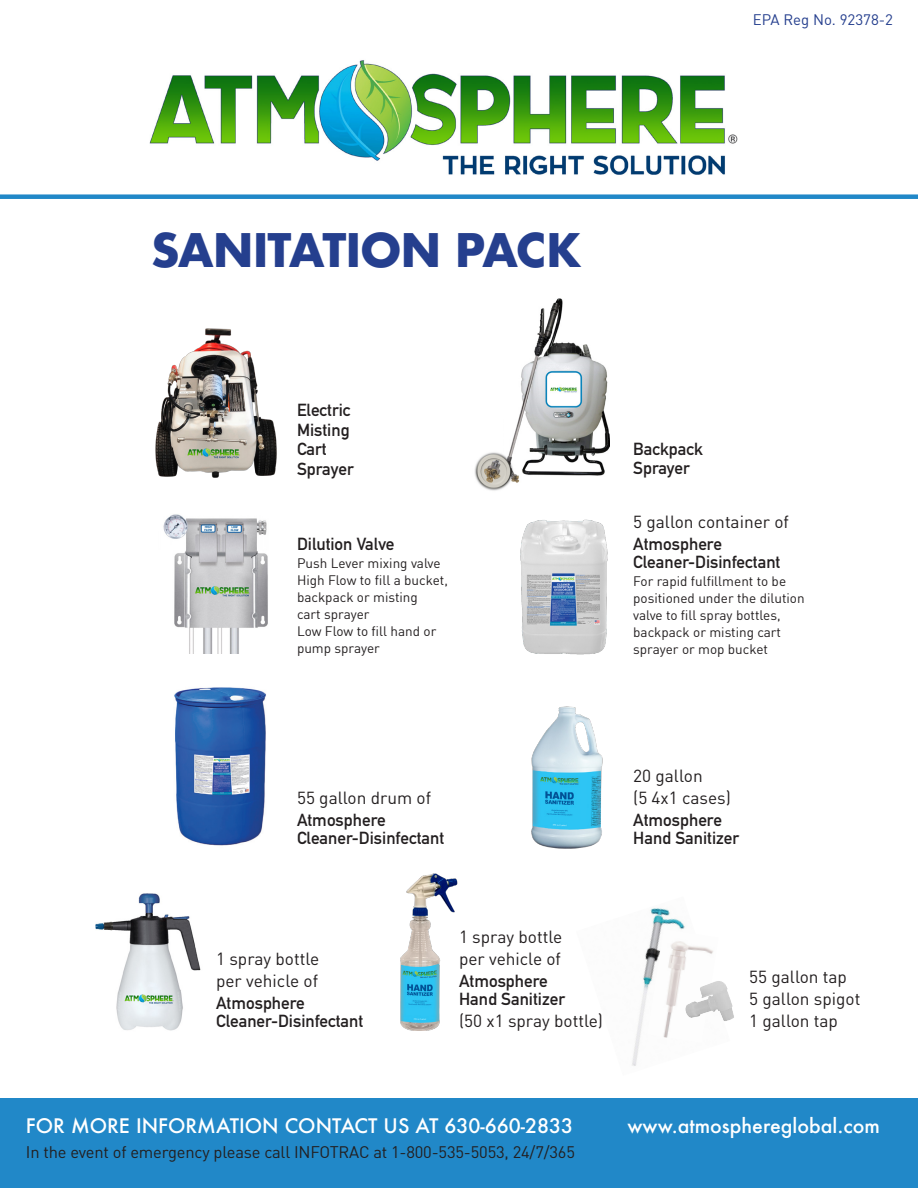
<style>
.page{position:relative;width:918px;height:1188px;background:#fff}
.page>*{position:absolute;margin:0;border:0;box-sizing:border-box;transform-origin:0 0}
.t1{font:700 45px "Futura";letter-spacing:-.025em;color:#253f8e}
.t2{font:500 19.5px "Futura";color:#fff}
.t3{font:700 17.25px/19.5px "DIN Alternate";color:#231f20}
.t4{font:17.25px/22px "DIN";color:#231f20}
.t5{font:16.5px "DIN";letter-spacing:-.01em;color:#231f20}
.t6{font:15px "DIN";color:#253f8e}
.t7{font:13.5px/17.1px "DIN";color:#231f20}
.s1{font-family:"DIN Alternate";font-weight:700}
</style>
<div class="page">
<div style="left:0;top:1098px;width:918px;height:90px;background:#2188c8"></div>
<div style="left:0;top:194px;width:918px;height:5px;background:#2188c8"></div>
<img style="left:149px;top:60px;width:589px;height:115px">
<img style="left:632px;top:908px;width:53px;height:158px">
<img style="left:474px;top:298px;width:136px;height:193px">
<img style="left:174px;top:687px;width:92px;height:159px">
<img style="left:163px;top:514px;width:105px;height:139px">
<img style="left:95px;top:893px;width:106px;height:138px">
<img style="left:400px;top:874px;width:58px;height:157px">
<img style="left:531px;top:706px;width:72px;height:143px">
<img style="left:155px;top:328px;width:122px;height:150px">
<img style="left:520px;top:519px;width:88px;height:136px">
<img style="left:647px;top:929px;width:66px;height:114px">
<img style="left:676px;top:975px;width:58px;height:53px">
<p class="t6" style="left:753px;top:10px;width:142px">EPA Reg No. 92378-2</p>
<p class="t1" style="left:151px;top:217px;width:433px">SANITATION PACK</p>
<p class="t3" style="left:297px;top:399px;width:55px">Electric<br>Misting</p>
<p class="t3" style="left:297px;top:438px;width:31px">Cart</p>
<p class="t3" style="left:297px;top:458px;width:58px">Sprayer</p>
<p class="t3" style="left:297px;top:533px;width:99px">Dilution Valve</p>
<p class="t7" style="left:297px;top:554px;width:145px">Push Lever mixing valve</p>
<p class="t7" style="left:297px;top:571px;width:152px">High Flow to fill a bucket,</p>
<p class="t7" style="left:297px;top:588px;width:122px">backpack or misting</p>
<p class="t7" style="left:297px;top:605px;width:74px">cart sprayer</p>
<p class="t7" style="left:297px;top:623px;width:141px">Low Flow to fill hand or</p>
<p class="t7" style="left:297px;top:640px;width:84px">pump sprayer</p>
<p class="t3" style="left:633px;top:438px;width:71px">Backpack<br>Sprayer</p>
<p class="t4" style="left:633px;top:510px;width:157px">5 gallon container of<br><span class="s1">Atmosphere</span></p>
<p class="t3" style="left:633px;top:551px;width:149px">Cleaner-Disinfectant</p>
<p class="t7" style="left:633px;top:572px;width:173px">For rapid fulfillment to be positioned under the dilution</p>
<p class="t7" style="left:633px;top:607px;width:149px">valve to fill spray bottles, backpack or misting cart</p>
<p class="t7" style="left:633px;top:641px;width:136px">sprayer or mop bucket</p>
<p class="t4" style="left:297px;top:786px;width:136px">55 gallon drum of</p>
<p class="t3" style="left:297px;top:809px;width:90px">Atmosphere</p>
<p class="t3" style="left:297px;top:827px;width:149px">Cleaner-Disinfectant</p>
<p class="t4" style="left:633px;top:765px;width:71px">20 gallon</p>
<p class="t4" style="left:633px;top:787px;width:99px">(5 4x1 cases)</p>
<p class="t3" style="left:633px;top:809px;width:90px">Atmosphere</p>
<p class="t3" style="left:633px;top:827px;width:108px">Hand Sanitizer</p>
<p class="t4" style="left:216px;top:948px;width:105px">1 spray bottle</p>
<p class="t4" style="left:216px;top:970px;width:103px">per vehicle of</p>
<p class="t3" style="left:216px;top:992px;width:90px">Atmosphere</p>
<p class="t3" style="left:216px;top:1010px;width:149px">Cleaner-Disinfectant</p>
<p class="t4" style="left:459px;top:925px;width:105px">1 spray bottle</p>
<p class="t4" style="left:459px;top:947px;width:103px">per vehicle of</p>
<p class="t3" style="left:459px;top:970px;width:90px">Atmosphere</p>
<p class="t3" style="left:459px;top:988px;width:108px">Hand Sanitizer</p>
<p class="t4" style="left:459px;top:1010px;width:146px">(50 x1 spray bottle)</p>
<p class="t4" style="left:749px;top:966px;width:99px">55 gallon tap</p>
<p class="t4" style="left:749px;top:988px;width:113px">5 gallon spigot</p>
<p class="t4" style="left:749px;top:1010px;width:90px">1 gallon tap</p>
<p class="t2" style="left:26px;top:1112px;width:549px">FOR MORE INFORMATION CONTACT US AT 630-660-2833</p>
<p class="t2" style="left:628px;top:1112px;width:254px">www.atmosphereglobal.com</p>
<p class="t5" style="left:26px;top:1142px;width:551px">In the event of emergency please call INFOTRAC at 1-800-535-5053, 24/7/365</p>
</div>
